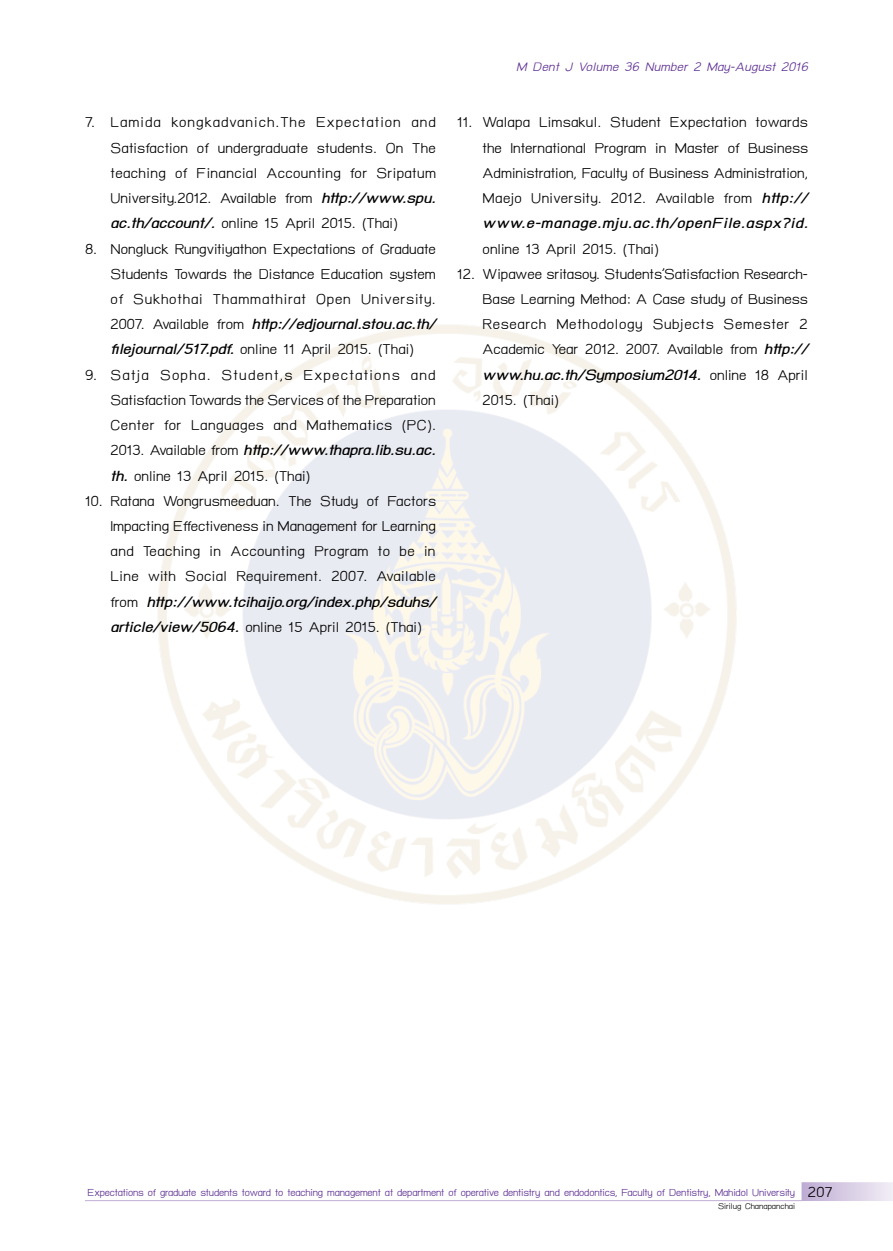
<style>
.page{position:relative;width:893px;height:1251px;background:#fff}
.page>*{position:absolute;margin:0;border:0;box-sizing:border-box;transform-origin:0 0}
.t1{font:21px/25.2px "TH Baijam";color:#000;text-align:justify}
.t2{font:italic 18px "TH Baijam";letter-spacing:.015em;color:#5c2d91}
.t3{font:15px "TH Baijam";letter-spacing:-.01em;color:#5c2d91}
.t4{font:12px "TH Baijam";color:#000}
.s1{font-weight:700;font-style:italic}
.s2{font-size:21px;color:#000}
</style>
<div class="page">
<svg style="left:801px;top:1182px;width:92px;height:18px;background:#d8cde4"></svg>
<hr style="left:85px;top:1199px;width:716px;height:1px;background:#5c2d91">
<p class="t1" style="left:111px;top:110px;width:327px;text-indent:-26px">7. Lamida kongkadvanich.The Expectation and Satisfaction of undergraduate students. On The teaching of Financial Accounting for Sripatum University.2012. Available from <span class="s1">http://www.spu. ac.th/account/.</span> online 15 April 2015. (Thai)</p>
<p class="t1" style="left:111px;top:236px;width:327px;text-indent:-26px">8. Nongluck Rungvitiyathon Expectations of Graduate Students Towards the Distance Education system of Sukhothai Thammathirat Open University.<br>2007. Available from <span class="s1">http://edjournal.stou.ac.th/ filejournal/517.pdf.</span> online 11 April 2015. (Thai)</p>
<p class="t1" style="left:111px;top:362px;width:327px;text-indent:-26px">9. Satja Sopha. Student,s Expectations and Satisfaction Towards the Services of the Preparation Center for Languages and Mathematics (PC).<br>2013. Available from <span class="s1">http://www.thapra.lib.su.ac. th.</span> online 13 April 2015. (Thai)</p>
<p class="t1" style="left:111px;top:488px;width:327px;text-indent:-26px">10. Ratana Wongrusmeeduan. The Study of Factors Impacting Effectiveness in Management for Learning and Teaching in Accounting Program to be in Line with Social Requirement. 2007. Available from <span class="s1">http://www.tcihaijo.org/index.php/sduhs/ article/view/5064.</span> online 15 April 2015. (Thai)</p>
<p class="t2" style="left:516px;top:57px;width:293px">M Dent J Volume 36 Number 2 May-August 2016</p>
<p class="t1" style="left:483px;top:110px;width:327px;text-indent:-26px">11. Walapa Limsakul. Student Expectation towards the International Program in Master of Business Administration, Faculty of Business Administration, Maejo University. 2012. Available from <span class="s1">http:// www.e-manage.mju.ac.th/openFile.aspx?id.</span></p>
<p class="t1" style="left:483px;top:236px;width:177px">online 13 April 2015. (Thai)</p>
<p class="t1" style="left:483px;top:261px;width:327px;text-indent:-26px">12. Wipawee sritasoy. Students’Satisfaction Research-Base Learning Method: A Case study of Business Research Methodology Subjects Semester 2<br>Academic Year 2012. 2007. Available from <span class="s1">http:// www.hu.ac.th/Symposium2014.</span> online 18 April 2015. (Thai)</p>
<p class="t3" style="left:88px;top:1183px;width:746px">Expectations of graduate students toward to teaching management at department of operative dentistry and endodontics, Faculty of Dentistry, Mahidol University <span class="s2">207</span></p>
<p class="t4" style="left:718px;top:1199px;width:79px">Sirilug Chanapanchai</p>
</div>
